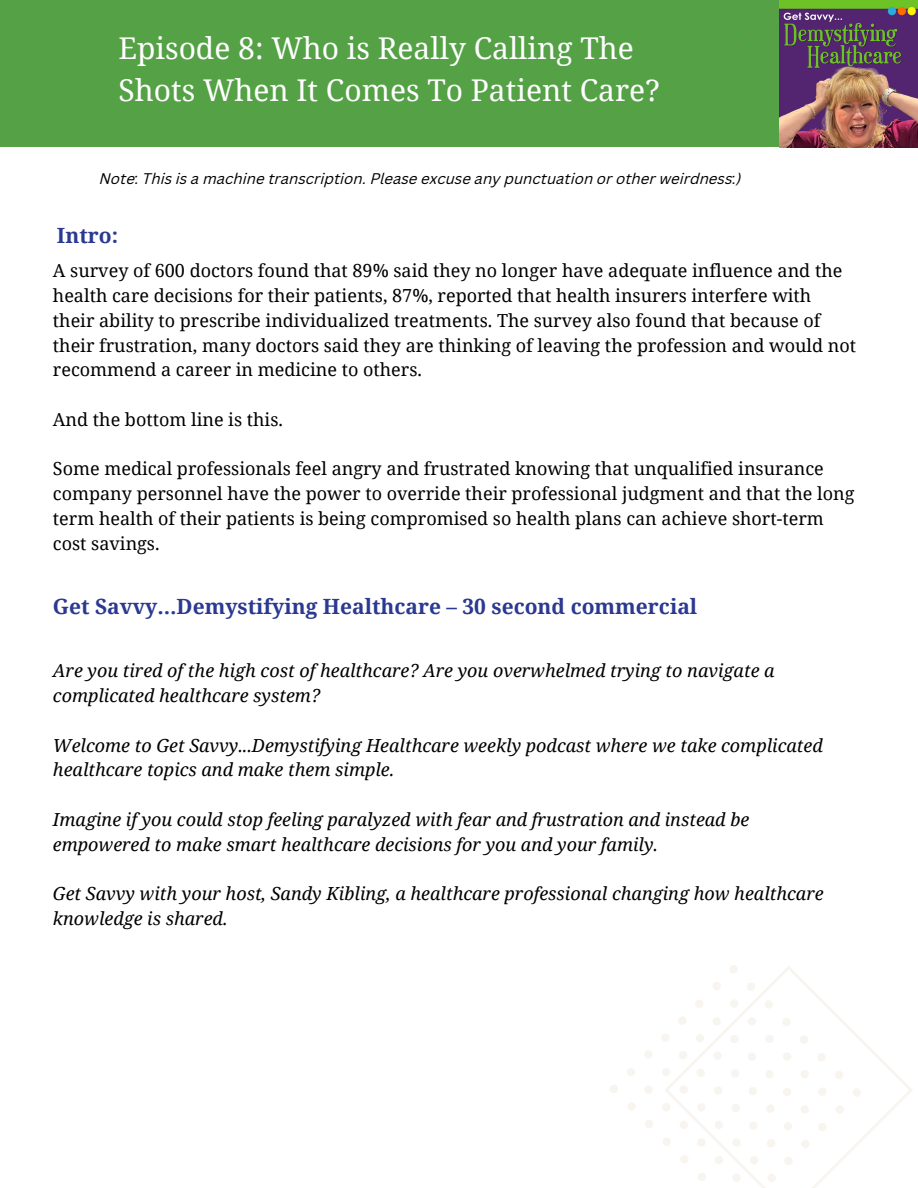
<style>
.page{position:relative;width:918px;height:1188px;background:#fff}
.page>*{position:absolute;margin:0;border:0;box-sizing:border-box;transform-origin:0 0}
.t1{font:30px/41.7px "Noto Serif";color:#fff}
.t2{font:700 21px "Noto Serif";color:#2b3990}
.t3{font:18px/24.8px "Noto Serif";color:#000}
.t4{font:italic 18px/24.8px "Noto Serif";color:#000}
.t5{font:italic 15px "Canva Sans";color:#000}
</style>
<div class="page">
<div style="left:0;top:0;width:780px;height:147px;background:#54a245"></div>
<svg style="left:861px;top:1039px;width:51px;height:103px"></svg>
<svg style="left:610px;top:965px;width:251px;height:223px"></svg>
<img style="left:780px;top:1px;width:138px;height:146px">
<h1 class="t1" style="left:118px;top:27px;width:543px">Episode 8: Who is Really Calling The<br>Shots When It Comes To Patient Care?</h1>
<p class="t5" style="left:100px;top:173px;width:643px">Note: This is a machine transcription. Please excuse any punctuation or other weirdness:)</p>
<p class="t2" style="left:57px;top:220px;width:63px">Intro:</p>
<p class="t3" style="left:53px;top:258px;width:805px">A survey of 600 doctors found that 89% said they no longer have adequate influence and the health care decisions for their patients, 87%, reported that health insurers interfere with their ability to prescribe individualized treatments. The survey also found that because of their frustration, many doctors said they are thinking of leaving the profession and would not recommend a career in medicine to others.</p>
<p class="t3" style="left:53px;top:406px;width:232px">And the bottom line is this.</p>
<p class="t3" style="left:53px;top:456px;width:803px">Some medical professionals feel angry and frustrated knowing that unqualified insurance company personnel have the power to override their professional judgment and that the long term health of their patients is being compromised so health plans can achieve short-term cost savings.</p>
<p class="t2" style="left:53px;top:592px;width:646px">Get Savvy…Demystifying Healthcare – 30 second commercial</p>
<p class="t4" style="left:53px;top:658px;width:723px">Are you tired of the high cost of healthcare? Are you overwhelmed trying to navigate a complicated healthcare system?</p>
<p class="t4" style="left:53px;top:732px;width:771px">Welcome to Get Savvy...Demystifying Healthcare weekly podcast where we take complicated healthcare topics and make them simple.</p>
<p class="t4" style="left:53px;top:806px;width:698px">Imagine if you could stop feeling paralyzed with fear and frustration and instead be empowered to make smart healthcare decisions for you and your family.</p>
<p class="t4" style="left:53px;top:881px;width:772px">Get Savvy with your host, Sandy Kibling, a healthcare professional changing how healthcare knowledge is shared.</p>
</div>
